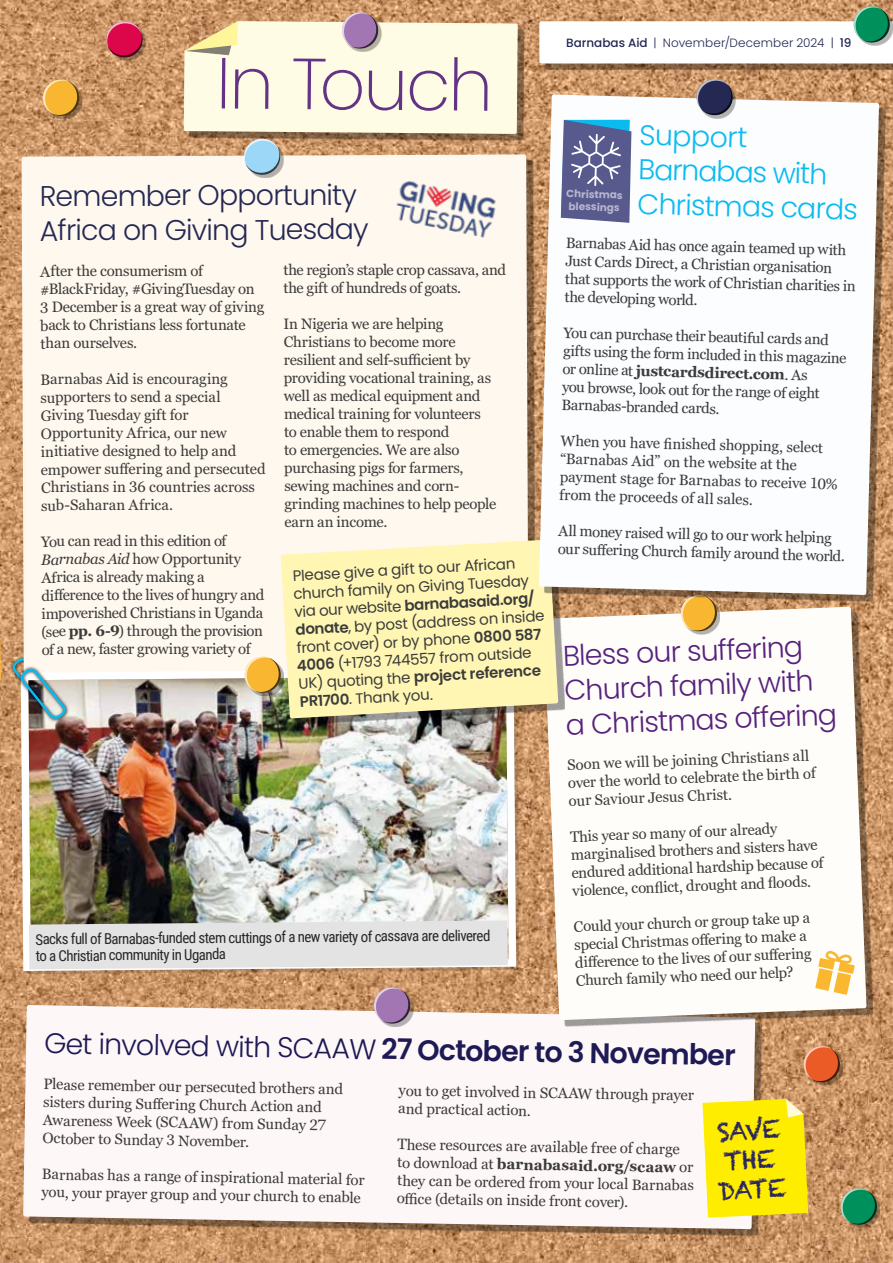
<style>
.page{position:relative;width:893px;height:1263px;background:#fff}
.page>*{position:absolute;margin:0;border:0;box-sizing:border-box;transform-origin:0 0}
.t1{font:200 72px "Poppins";color:#643386}
.t2{font:300 28.5px/34.5px "Poppins";color:#56227d}
.t3{font:300 28.5px/34.7px "Poppins";letter-spacing:-.035em;color:#242853}
.t4{font:300 28.5px "Poppins";color:#1d1a55}
.t5{font:300 28.5px/34.3px "Poppins";color:#0bbbef}
.t6{font:24.9px/29.2px "Chalkduster";color:#2c2660;text-align:center}
.t7{font:15px/18px "Georgia Pro";letter-spacing:-.02em;color:#3c3c3b}
.t8{font:15px/18px "Poppins";color:#3c3c3b}
.t9{font:15px/15.3px "Roboto Condensed";color:#282827}
.t10{font:300 12px "Poppins";letter-spacing:.01em;color:#242853}
.t11{font:700 10.35px/12.5px "Poppins";color:#b7b5cf}
.s1{font-style:italic}
.s2{font-weight:700}
.s3{font-weight:600}
.s4{font-weight:500}
</style>
<div class="page">
<img style="left:0;top:0;width:893px;height:1263px">
<div style="left:726px;top:80px;width:14px;height:14px;background:#000;opacity:.46"></div>
<svg style="left:10px;top:655px;width:1px;height:55px"></svg>
<div style="left:544px;top:26px;width:349px;height:44px;background:#000;opacity:.4"></div>
<svg style="left:520px;top:1005px;width:235px;height:224px"></svg>
<img style="left:17px;top:0;width:503px;height:1263px">
<svg style="left:29px;top:920px;width:479px;height:49px;background:#dedddc"></svg>
<svg style="left:702px;top:1098px;width:106px;height:120px;background:#fbe814"></svg>
<div style="left:189px;top:26px;width:336px;height:115px;background:#000;opacity:.4"></div>
<svg style="left:539px;top:4px;width:354px;height:59px"></svg>
<div style="left:109px;top:24px;width:37px;height:36px;background:#000;opacity:.3"></div>
<svg style="left:104px;top:19px;width:41px;height:41px;background:#c94255"></svg>
<svg style="left:18px;top:666px;width:52px;height:57px"></svg>
<img style="left:11px;top:655px;width:58px;height:67px">
<div style="left:247px;top:142px;width:36px;height:36px;background:#000;opacity:.3"></div>
<svg style="left:184px;top:10px;width:334px;height:167px;background:#ecdfc7"></svg>
<div style="left:46px;top:83px;width:36px;height:36px;background:#000;opacity:.3"></div>
<svg style="left:41px;top:77px;width:41px;height:41px;background:#daa349"></svg>
<div style="left:844px;top:1191px;width:36px;height:36px;background:#000;opacity:.3"></div>
<svg style="left:839px;top:1186px;width:40px;height:41px;background:#4e8c5f"></svg>
<div style="left:549px;top:612px;width:324px;height:415px;background:#000;opacity:.4"></div>
<svg style="left:544px;top:607px;width:322px;height:413px"></svg>
<div style="left:248px;top:660px;width:36px;height:36px;background:#000;opacity:.3"></div>
<svg style="left:242px;top:654px;width:39px;height:41px;background:#e5bd6c"></svg>
<div style="left:286px;top:545px;width:279px;height:180px;background:#000;opacity:.4"></div>
<svg style="left:281px;top:540px;width:277px;height:178px;background:#f8efb2"></svg>
<div style="left:684px;top:598px;width:36px;height:36px;background:#000;opacity:.3"></div>
<svg style="left:678px;top:602px;width:41px;height:32px"></svg>
<div style="left:544px;top:100px;width:342px;height:502px;background:#000;opacity:.4"></div>
<svg style="left:539px;top:95px;width:340px;height:500px"></svg>
<div style="left:699px;top:82px;width:37px;height:36px;background:#000;opacity:.3"></div>
<svg style="left:696px;top:79px;width:37px;height:36px"></svg>
<div style="left:807px;top:1049px;width:36px;height:36px;background:#000;opacity:.3"></div>
<svg style="left:802px;top:1044px;width:40px;height:40px;background:#d06c3e"></svg>
<svg style="left:0;top:599px;width:3px;height:181px"></svg>
<img style="left:388px;top:177px;width:115px;height:66px">
<svg style="left:561px;top:120px;width:70px;height:103px;background:#68719f"></svg>
<svg style="left:815px;top:950px;width:40px;height:45px"></svg>
<h1 class="t1" style="left:217px;top:41px;width:279px;rotate:1deg">In Touch</h1>
<h2 class="t3" style="left:40px;top:178px;width:331px">Remember Opportunity<br>Africa on Giving Tuesday</h2>
<p class="t7" style="left:40px;top:263px;width:226px">After the consumerism of #BlackFriday, #GivingTuesday on<br>3 December is a great way of giving back to Christians less fortunate than ourselves.</p>
<p class="t7" style="left:41px;top:370px;width:227px">Barnabas Aid is encouraging supporters to send a special<br>Giving Tuesday gift for<br>Opportunity Africa, our new initiative designed to help and empower suffering and persecuted<br>Christians in 36 countries across sub-Saharan Africa.</p>
<p class="t7" style="left:41px;top:532px;width:225px">You can read in this edition of<br><span class="s1">Barnabas Aid</span> how Opportunity<br>Africa is already making a difference to the lives of hungry and impoverished Christians in Uganda (see <span class="s2">pp. 6-9</span>) through the provision of a new, faster growing variety of</p>
<p class="t7" style="left:283px;top:261px;width:224px">the region’s staple crop cassava, and the gift of hundreds of goats.</p>
<p class="t7" style="left:284px;top:315px;width:214px">In Nigeria we are helping<br>Christians to become more resilient and self-sufficient by providing vocational training, as well as medical equipment and medical training for volunteers to enable them to respond<br>to emergencies. We are also purchasing pigs for farmers, sewing machines and corn&shy;grinding machines to help people earn an income.</p>
<p class="t8" style="left:292px;top:566px;width:252px;rotate:-3deg">Please give a gift to our African church family on Giving Tuesday via our website <span class="s3">barnabasaid.org/ donate</span>, by post (address on inside front cover) or by phone <span class="s3">0800 587<br>4006</span> (+1793 744557 from outside<br>UK) quoting the <span class="s3">project reference<br>PR1700</span>. Thank you.</p>
<p class="t9" style="left:35px;top:933px;width:457px;rotate:-1deg">Sacks full of Barnabas-funded stem cuttings of a new variety of cassava are delivered to a Christian community in Uganda</p>
<p class="t10" style="left:566px;top:35px;width:287px"><span class="s4">Barnabas Aid</span> | November/December 2024 | <span class="s4">19</span></p>
<h2 class="t5" style="left:640px;top:117px;width:223px;rotate:2deg">Support<br>Barnabas with<br>Christmas cards</h2>
<p class="t7" style="left:566px;top:233px;width:293px;rotate:2deg">Barnabas Aid has once again teamed up with Just Cards Direct, a Christian organisation that supports the work of Christian charities in the developing world.</p>
<p class="t7" style="left:564px;top:323px;width:285px;rotate:2deg">You can purchase their beautiful cards and gifts using the form included in this magazine or online at <span class="s2">justcardsdirect.com</span>. As<br>you browse, look out for the range of eight Barnabas-branded cards.</p>
<p class="t7" style="left:561px;top:431px;width:280px;rotate:2deg">When you have fi nished shopping, select “Barnabas Aid” on the website at the payment stage for Barnabas to receive 10% from the proceeds of all sales.</p>
<p class="t7" style="left:559px;top:521px;width:289px;rotate:2deg">All money raised will go to our work helping our suff ering Church family around the world.</p>
<p class="t11" style="left:567px;top:187px;width:58px;rotate:2deg">Christmas blessings</p>
<h2 class="t2" style="left:562px;top:638px;width:273px;rotate:-2deg">Bless our suffering<br>Church family with a Christmas offering</h2>
<p class="t7" style="left:567px;top:756px;width:249px;rotate:-2deg">Soon we will be joining Christians all over the world to celebrate the birth of our Saviour Jesus Christ.</p>
<p class="t7" style="left:570px;top:828px;width:254px;rotate:-2deg">This year so many of our already marginalised brothers and sisters have endured additional hardship because of violence, confl ict, drought and fl oods.</p>
<p class="t7" style="left:573px;top:918px;width:238px;rotate:-2deg">Could your church or group take up a special Christmas off ering to make a diff erence to the lives of our suff ering Church family who need our help?</p>
<h2 class="t4" style="left:44px;top:1027px;width:693px;rotate:1deg">Get involved with SCAAW <span class="s3">27 October to 3 November</span></h2>
<p class="t7" style="left:44px;top:1075px;width:301px;rotate:1deg">Please remember our persecuted brothers and sisters during Suff ering Church Action and Awareness Week (SCAAW) from Sunday 27<br>October to Sunday 3 November.</p>
<p class="t7" style="left:42px;top:1165px;width:324px;rotate:1deg">Barnabas has a range of inspirational material for you, your prayer group and your church to enable</p>
<p class="t7" style="left:399px;top:1082px;width:297px;rotate:1deg">you to get involved in SCAAW through prayer and practical action.</p>
<p class="t7" style="left:398px;top:1136px;width:298px;rotate:1deg">These resources are available free of charge to download at <span class="s2">barnabasaid.org/scaaw</span> or they can be ordered from your local Barnabas offi ce (details on inside front cover).</p>
<h3 class="t6" style="left:713px;top:1118px;width:70px;rotate:-4deg">SAVE<br>THE<br>DATE</h3>
</div>
